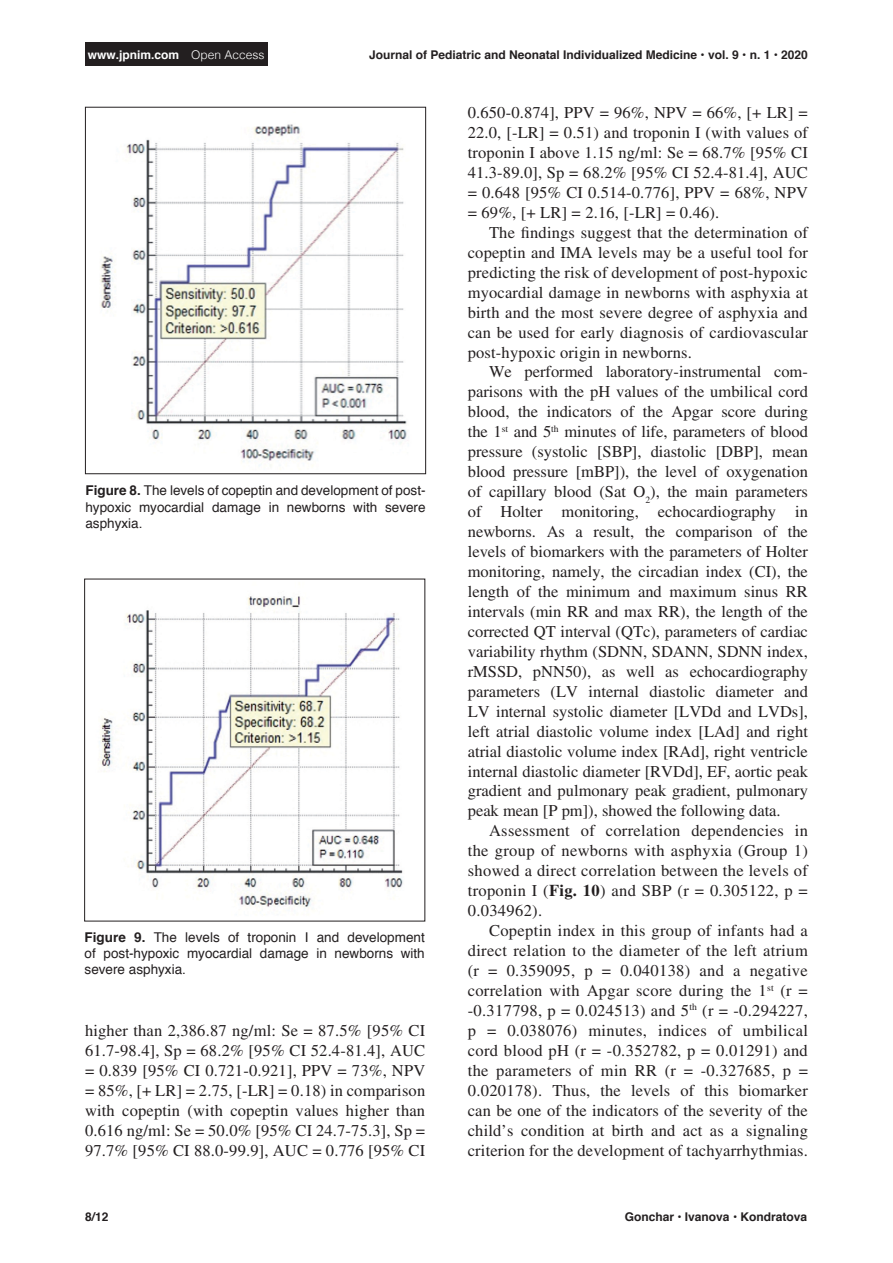
<style>
.page{position:relative;width:893px;height:1263px;background:#fff}
.page>*{position:absolute;margin:0;border:0;box-sizing:border-box;transform-origin:0 0}
.Body1{font:16.5px/20px "Times LT Std";letter-spacing:.01em;color:#231f20;text-align:justify}
.t1{font:13.5px/16.2px "Helvetica";color:#231f20;text-align:justify}
.t2{font:700 12px "Helvetica";color:#231f20}
.t3{font:700 12px "Helvetica";color:#fff}
.s1{font-weight:300}
.s2{font-weight:700}
</style>
<div class="page">
<div style="left:85px;top:43px;width:182px;height:23px;background:#231f20"></div>
<img style="left:99px;top:596px;width:304px;height:319px">
<img style="left:100px;top:124px;width:308px;height:343px">
<div style="left:85px;top:107px;width:341px;height:367px;border:1px solid #231f20"></div>
<p class="t3" style="left:88px;top:45px;width:178px">www.jpnim.com <span class="s1">Open Access</span></p>
<p class="t2" style="left:369px;top:45px;width:440px">Journal of Pediatric and Neonatal Individualized Medicine • vol. 9 • n. 1 • 2020</p>
<p class="t1" style="left:85px;top:483px;width:342px"><span class="s2">Figure 8.</span> The levels of copeptin and development of post&shy;hypoxic myocardial damage in newborns with severe asphyxia.</p>
<p class="t1" style="left:85px;top:929px;width:342px"><span class="s2">Figure 9.</span> The levels of troponin I and development of post-hypoxic myocardial damage in newborns with severe asphyxia.</p>
<p class="Body1" style="left:85px;top:1020px;width:342px">higher than 2,386.87 ng/ml: Se = 87.5% [95% CI 61.7-98.4], Sp = 68.2% [95% CI 52.4-81.4], AUC = 0.839 [95% CI 0.721-0.921], PPV = 73%, NPV = 85%, [+ LR] = 2.75, [-LR] = 0.18) in comparison with copeptin (with copeptin values higher than 0.616 ng/ml: Se = 50.0% [95% CI 24.7-75.3], Sp = 97.7% [95% CI 88.0-99.9], AUC = 0.776 [95% CI</p>
<p class="Body1" style="left:468px;top:103px;width:342px">0.650-0.874], PPV = 96%, NPV = 66%, [+ LR] = 22.0, [-LR] = 0.51) and troponin I (with values of troponin I above 1.15 ng/ml: Se = 68.7% [95% CI 41.3-89.0], Sp = 68.2% [95% CI 52.4-81.4], AUC = 0.648 [95% CI 0.514-0.776], PPV = 68%, NPV = 69%, [+ LR] = 2.16, [-LR] = 0.46).</p>
<p class="Body1" style="left:468px;top:222px;width:342px;text-indent:21px">The findings suggest that the determination of copeptin and IMA levels may be a useful tool for predicting the risk of development of post-hypoxic myocardial damage in newborns with asphyxia at birth and the most severe degree of asphyxia and can be used for early diagnosis of cardiovascular post-hypoxic origin in newborns.</p>
<p class="Body1" style="left:468px;top:362px;width:342px;text-indent:21px">We performed laboratory-instrumental com&shy;parisons with the pH values of the umbilical cord blood, the indicators of the Apgar score during the 1<sup>st</sup> and 5<sup>th</sup> minutes of life, parameters of blood pressure (systolic [SBP], diastolic [DBP], mean blood pressure [mBP]), the level of oxygenation of capillary blood (Sat O<sub>2</sub>), the main parameters of Holter monitoring, echocardiography in newborns. As a result, the comparison of the levels of biomarkers with the parameters of Holter monitoring, namely, the circadian index (CI), the length of the minimum and maximum sinus RR intervals (min RR and max RR), the length of the corrected QT interval (QTc), parameters of cardiac variability rhythm (SDNN, SDANN, SDNN index, rMSSD, pNN50), as well as echocardiography parameters (LV internal diastolic diameter and LV internal systolic diameter [LVDd and LVDs], left atrial diastolic volume index [LAd] and right atrial diastolic volume index [RAd], right ventricle internal diastolic diameter [RVDd], EF, aortic peak gradient and pulmonary peak gradient, pulmonary peak mean [P pm]), showed the following data.</p>
<p class="Body1" style="left:468px;top:821px;width:342px;text-indent:21px">Assessment of correlation dependencies in the group of newborns with asphyxia (Group 1) showed a direct correlation between the levels of troponin I (<span class="s2">Fig. 10</span>) and SBP (r = 0.305122, p = 0.034962).</p>
<p class="Body1" style="left:468px;top:920px;width:342px;text-indent:21px">Copeptin index in this group of infants had a direct relation to the diameter of the left atrium (r = 0.359095, p = 0.040138) and a negative correlation with Apgar score during the 1<sup>st</sup> (r = -0.317798, p = 0.024513) and 5<sup>th</sup> (r = -0.294227, p = 0.038076) minutes, indices of umbilical cord blood pH (r = -0.352782, p = 0.01291) and the parameters of min RR (r = -0.327685, p = 0.020178). Thus, the levels of this biomarker can be one of the indicators of the severity of the child’s condition at birth and act as a signaling criterion for the development of tachyarrhythmias.</p>
<p class="t2" style="left:85px;top:1207px;width:25px">8/12</p>
<p class="t2" style="left:625px;top:1207px;width:184px">Gonchar • Ivanova • Kondratova</p>
</div>
